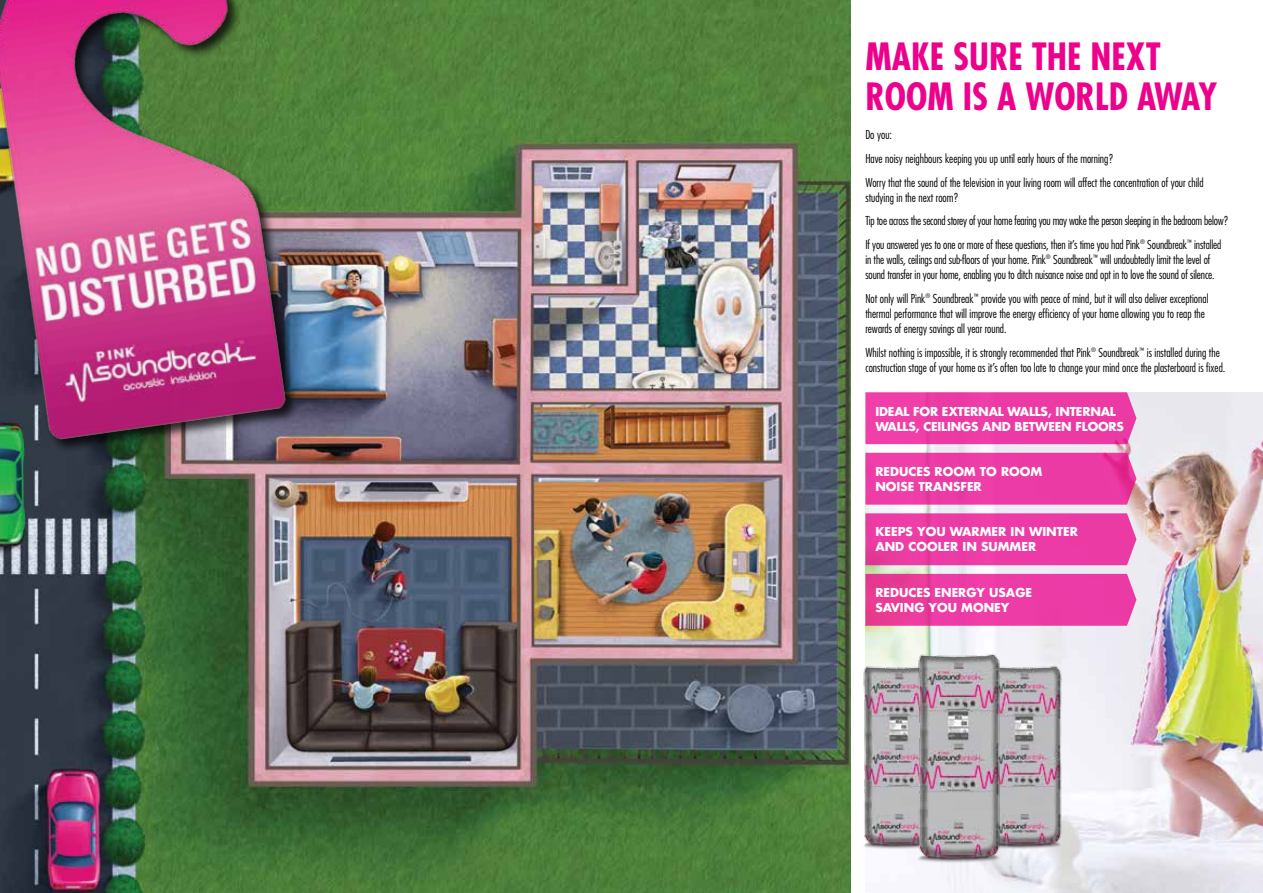
<style>
.page{position:relative;width:1263px;height:893px;background:#fff}
.page>*{position:absolute;margin:0;border:0;box-sizing:border-box;transform-origin:0 0}
.t1{font:700 condensed 36.6px/39.8px "Futura";color:#ec008c}
.t2{font:300 condensed 12px/23.9px "Futura";color:#000}
.t3{font:700 12px/15px "Futura";color:#fff}
</style>
<div class="page">
<img style="left:865px;top:392px;width:398px;height:501px">
<img style="left:0;top:0;width:850px;height:893px">
<img style="left:0;top:0;width:333px;height:491px">
<div style="left:865px;top:392px;width:271px;height:52px;background:#ec3aa5"></div>
<svg style="left:865px;top:453px;width:271px;height:52px;background:#eb3ea5"></svg>
<svg style="left:865px;top:513px;width:271px;height:52px;background:#eb3fa6"></svg>
<svg style="left:865px;top:574px;width:271px;height:52px;background:#eb3ea3"></svg>
<img style="left:1005px;top:659px;width:60px;height:192px">
<img style="left:863px;top:659px;width:49px;height:192px">
<img style="left:912px;top:646px;width:93px;height:218px">
<h1 class="t1" style="left:865px;top:38px;width:353px">MAKE SURE THE NEXT<br>ROOM IS A WORLD AWAY</h1>
<p class="t2" style="left:865px;top:123px;width:340px">Do you:<br>Have noisy neighbours keeping you up until early hours of the morning?<br>Worry that the sound of the television in your living room will affect the concentration of your child</p>
<p class="t2" style="left:865px;top:186px;width:365px">studying in the next room?<br>Tip toe across the second storey of your home fearing you may wake the person sleeping in the bedroom below?<br>If you answered yes to one or more of these questions, then it’s time you had Pink<sup>®</sup> Soundbreak<sup>™</sup> installed</p>
<p class="t2" style="left:865px;top:253px;width:351px;line-height:15px">in the walls, ceilings and sub-floors of your home. Pink<sup>®</sup> Soundbreak<sup>™</sup> will undoubtedly limit the level of sound transfer in your home, enabling you to ditch nuisance noise and opt in to love the sound of silence.</p>
<p class="t2" style="left:865px;top:292px;width:345px;line-height:15px">Not only will Pink<sup>®</sup> Soundbreak<sup>™</sup> provide you with peace of mind, but it will also deliver exceptional thermal performance that will improve the energy efficiency of your home allowing you to reap the rewards of energy savings all year round.</p>
<p class="t2" style="left:865px;top:346px;width:361px;line-height:15px">Whilst nothing is impossible, it is strongly recommended that Pink<sup>®</sup> Soundbreak<sup>™</sup> is installed during the construction stage of your home as it’s often too late to change your mind once the plasterboard is fixed.</p>
<p class="t3" style="left:875px;top:404px;width:250px">IDEAL FOR EXTERNAL WALLS, INTERNAL<br>WALLS, CEILINGS AND BETWEEN FLOORS</p>
<p class="t3" style="left:875px;top:465px;width:168px">REDUCES ROOM TO ROOM<br>NOISE TRANSFER</p>
<p class="t3" style="left:875px;top:525px;width:204px">KEEPS YOU WARMER IN WINTER<br>AND COOLER IN SUMMER</p>
<p class="t3" style="left:875px;top:585px;width:158px">REDUCES ENERGY USAGE<br>SAVING YOU MONEY</p>
</div>
